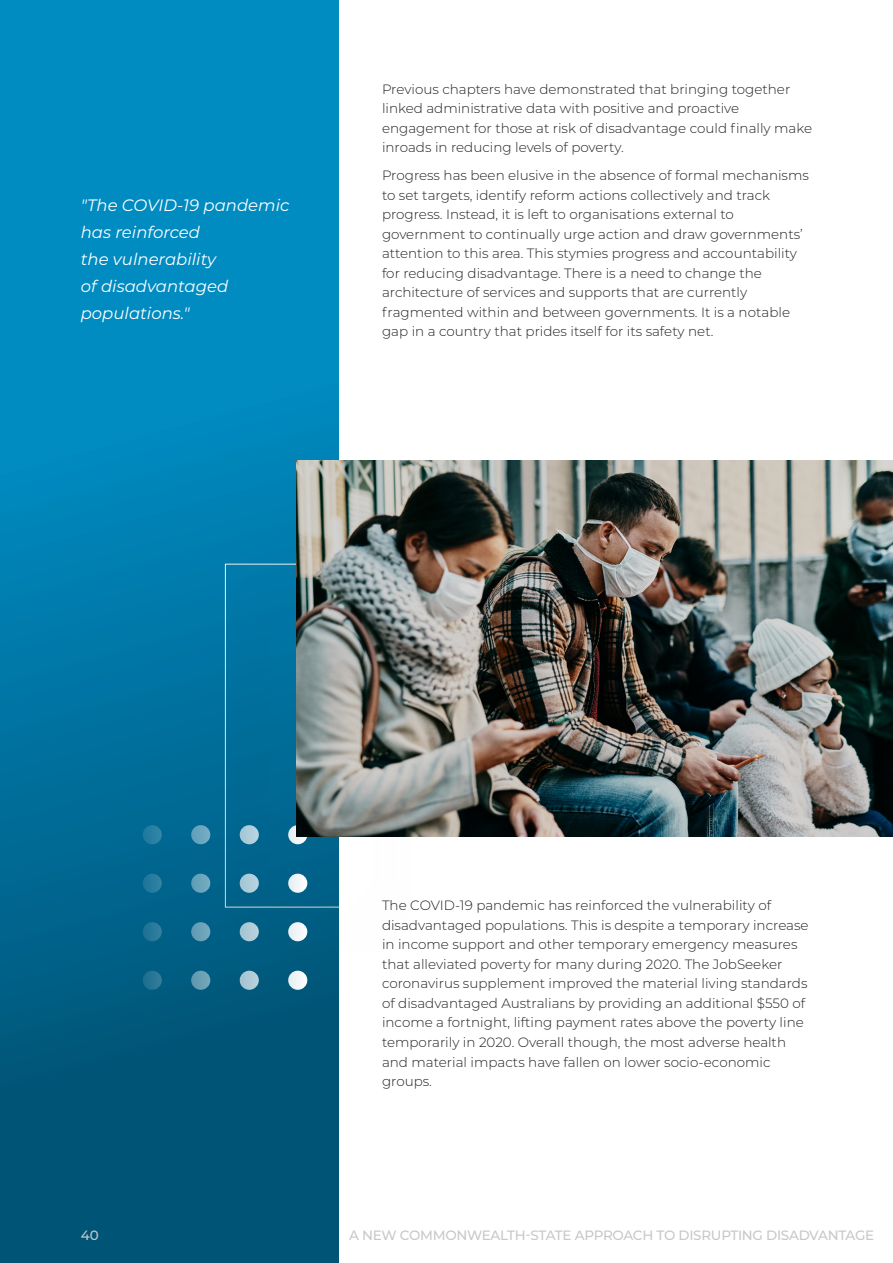
<style>
.page{position:relative;width:893px;height:1263px;background:#fff}
.page>*{position:absolute;margin:0;border:0;box-sizing:border-box;transform-origin:0 0}
.t1{font:italic 16.5px/27px "Montserrat";color:#fff}
.Body_Copy{font:300 13.5px/19.5px "Montserrat";color:#231f20}
.t2{font:500 13.5px "Montserrat";letter-spacing:-.02em;color:#c7c8ca}
</style>
<div class="page">
<svg style="left:0;top:0;width:339px;height:1263px;background:#0176a4"></svg>
<svg style="left:143px;top:825px;width:164px;height:165px;background:#176f92"></svg>
<img style="left:296px;top:461px;width:597px;height:375px">
<p class="t1" style="left:81px;top:191px;width:210px">"The COVID-19 pandemic has reinforced<br>the vulnerability<br>of disadvantaged populations."</p>
<p class="Body_Copy" style="left:382px;top:79px;width:432px">Previous chapters have demonstrated that bringing together linked administrative data with positive and proactive engagement for those at risk of disadvantage could finally make inroads in reducing levels of poverty.</p>
<p class="Body_Copy" style="left:382px;top:165px;width:428px">Progress has been elusive in the absence of formal mechanisms to set targets, identify reform actions collectively and track progress. Instead, it is left to organisations external to government to continually urge action and draw governments’ attention to this area. This stymies progress and accountability for reducing disadvantage. There is a need to change the architecture of services and supports that are currently fragmented within and between governments. It is a notable gap in a country that prides itself for its safety net.</p>
<p class="Body_Copy" style="left:382px;top:895px;width:428px">The COVID-19 pandemic has reinforced the vulnerability of disadvantaged populations. This is despite a temporary increase in income support and other temporary emergency measures that alleviated poverty for many during 2020. The JobSeeker coronavirus supplement improved the material living standards of disadvantaged Australians by providing an additional $550 of income a fortnight, lifting payment rates above the poverty line temporarily in 2020. Overall though, the most adverse health and material impacts have fallen on lower socio-economic groups.</p>
<p class="t2" style="left:81px;top:1225px;width:20px">40</p>
<p class="t2" style="left:349px;top:1225px;width:527px">A NEW COMMONWEALTH-STATE APPROACH TO DISRUPTING DISADVANTAGE</p>
</div>
